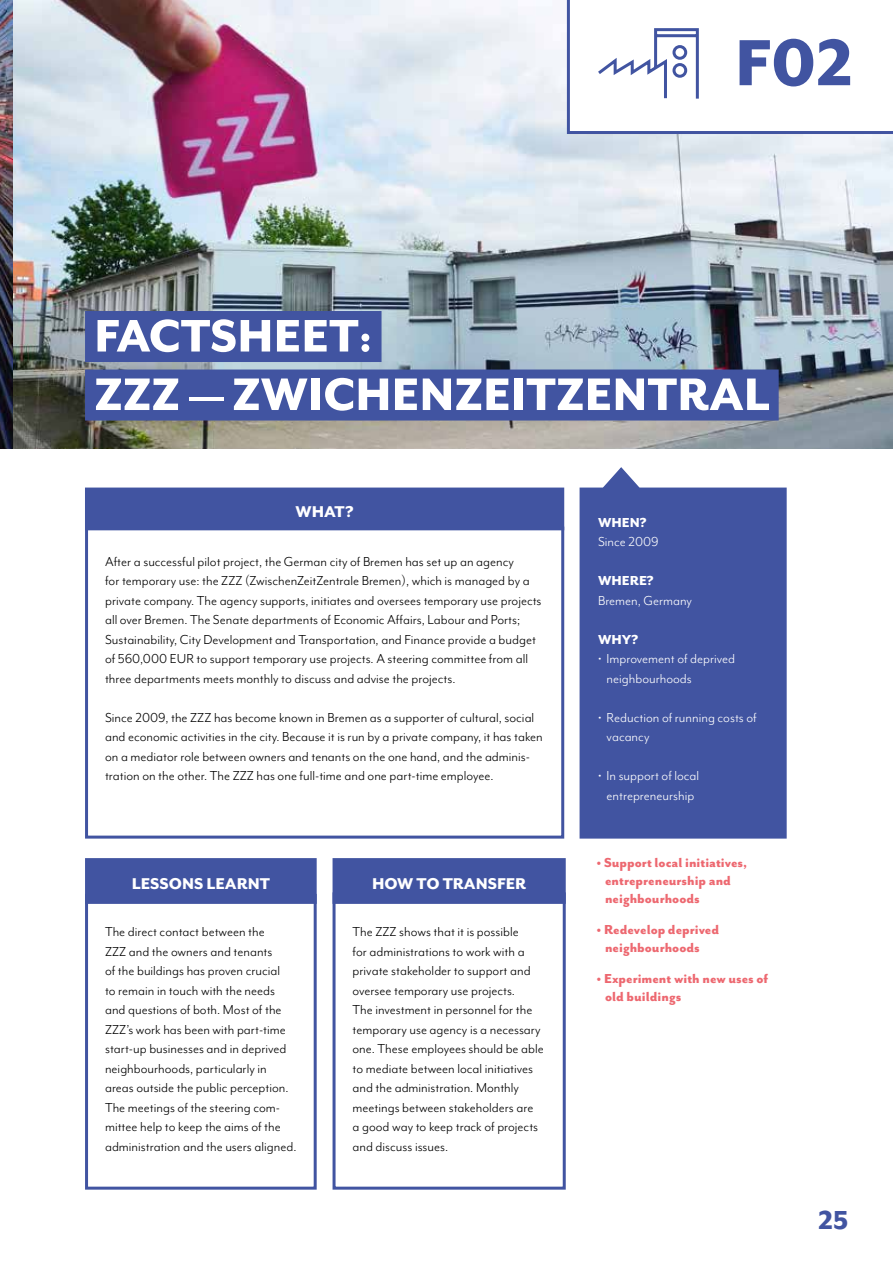
<style>
.page{position:relative;width:893px;height:1263px;background:#fff}
.page>*{position:absolute;margin:0;border:0;box-sizing:border-box;transform-origin:0 0}
.t1{font:800 75px "Mr Eaves San OT";color:#4154a1}
.t2{font:800 52.5px/58.5px "Mr Eaves San OT";color:#fff}
.t3{font:800 30px "Mr Eaves Mod OT";color:#4154a1}
.t4{font:800 18px "Mr Eaves San OT";color:#fff}
.t5{font:15px/19.5px "Mr Eaves Mod OT";color:#000}
.t6{font:800 15px/18px "Mr Eaves San OT";color:#ed6870}
.t7{font:15px/19.5px "Mr Eaves Mod OT";color:#fff}
.t8{font:800 15px "Mr Eaves San OT";color:#fff}
</style>
<div class="page">
<img style="left:13px;top:0;width:880px;height:448px">
<div style="left:85px;top:526px;width:479px;height:312px;border:3px solid #4154a1"></div>
<svg style="left:85px;top:904px;width:232px;height:286px"></svg>
<svg style="left:332px;top:891px;width:234px;height:299px"></svg>
<div style="left:87px;top:860px;width:228px;height:42px;background:#4154a1"></div>
<div style="left:85px;top:858px;width:232px;height:46px;border:3px solid #4154a1"></div>
<div style="left:334px;top:860px;width:230px;height:42px;background:#4154a1"></div>
<div style="left:333px;top:858px;width:233px;height:46px;border:3px solid #4154a1"></div>
<div style="left:86px;top:489px;width:477px;height:40px;background:#4154a1"></div>
<div style="left:85px;top:488px;width:479px;height:42px;border:3px solid #4154a1"></div>
<div style="left:85px;top:311px;width:297px;height:51px;background:#4154a1"></div>
<div style="left:85px;top:369px;width:694px;height:51px;background:#4154a1"></div>
<div style="left:580px;top:488px;width:206px;height:350px;background:#4154a1"></div>
<div style="left:580px;top:487px;width:207px;height:351px;border:2px solid #4154a1"></div>
<svg style="left:601px;top:467px;width:40px;height:23px"></svg>
<img style="left:0;top:0;width:13px;height:448px">
<svg style="left:567px;top:0;width:326px;height:134px"></svg>
<h1 class="t1" style="left:735px;top:22px;width:120px">F02</h1>
<h2 class="t2" style="left:94px;top:307px;width:677px">FACTSHEET:<br>ZZZ — ZWICHENZEITZENTRAL</h2>
<p class="t4" style="left:295px;top:501px;width:60px">WHAT?</p>
<p class="t5" style="left:105px;top:551px;width:438px">After a successful pilot project, the German city of Bremen has set up an agency<br>for temporary use: the ZZZ (ZwischenZeitZentrale Bremen), which is managed by a private company. The agency supports, initiates and oversees temporary use projects all over Bremen. The Senate departments of Economic Affairs, Labour and Ports; Sustainability, City Development and Transportation, and Finance provide a budget of 560,000 EUR to support temporary use projects. A steering committee from all three departments meets monthly to discuss and advise the projects.</p>
<p class="t5" style="left:105px;top:707px;width:439px">Since 2009, the ZZZ has become known in Bremen as a supporter of cultural, social and economic activities in the city. Because it is run by a private company, it has taken on a mediator role between owners and tenants on the one hand, and the adminis&shy;tration on the other. The ZZZ has one full-time and one part-time employee.</p>
<p class="t4" style="left:132px;top:873px;width:140px">LESSONS LEARNT</p>
<p class="t4" style="left:372px;top:873px;width:156px">HOW TO TRANSFER</p>
<p class="t5" style="left:105px;top:922px;width:193px">The direct contact between the<br>ZZZ and the owners and tenants<br>of the buildings has proven crucial<br>to remain in touch with the needs and questions of both. Most of the ZZZ’s work has been with part-time start-up businesses and in deprived neighbourhoods, particularly in areas outside the public perception.<br>The meetings of the steering com&shy;mittee help to keep the aims of the administration and the users aligned.</p>
<p class="t5" style="left:353px;top:922px;width:193px">The ZZZ shows that it is possible<br>for administrations to work with a private stakeholder to support and oversee temporary use projects.<br>The investment in personnel for the temporary use agency is a necessary one. These employees should be able to mediate between local initiatives and the administration. Monthly meetings between stakeholders are a good way to keep track of projects and discuss issues.</p>
<p class="t8" style="left:598px;top:514px;width:50px">WHEN?</p>
<p class="t7" style="left:598px;top:532px;width:62px">Since 2009</p>
<p class="t8" style="left:598px;top:572px;width:57px">WHERE?</p>
<p class="t7" style="left:598px;top:590px;width:95px">Bremen, Germany</p>
<p class="t8" style="left:598px;top:631px;width:42px">WHY?</p>
<p class="t7" style="left:607px;top:649px;width:130px;text-indent:-9px">• Improvement of deprived neighbourhoods</p>
<p class="t7" style="left:607px;top:707px;width:152px;text-indent:-9px">• Reduction of running costs of vacancy</p>
<p class="t7" style="left:598px;top:766px;width:103px;text-align:center">• In support of local entrepreneurship</p>
<p class="t6" style="left:605px;top:854px;width:144px;text-indent:-9px">• Support local initiatives, entrepreneurship and neighbourhoods</p>
<p class="t6" style="left:605px;top:921px;width:116px;text-indent:-9px">• Redevelop deprived neighbourhoods</p>
<p class="t6" style="left:605px;top:969px;width:165px;text-indent:-9px">• Experiment with new uses of old buildings</p>
<h3 class="t3" style="left:818px;top:1203px;width:31px">25</h3>
</div>
